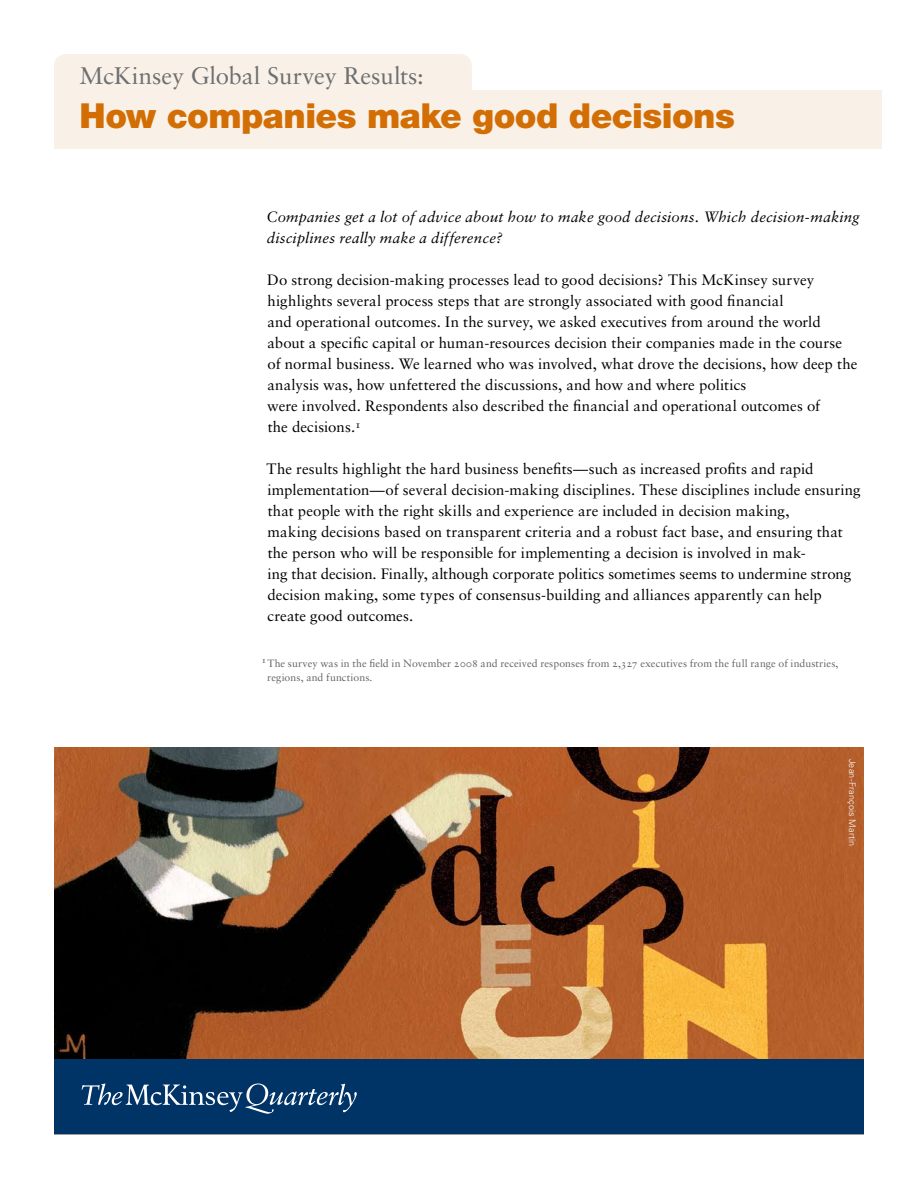
<style>
.page{position:relative;width:918px;height:1188px;background:#fff}
.page>*{position:absolute;margin:0;border:0;box-sizing:border-box;transform-origin:0 0}
.t1{font:900 34.5px "Helvetica Neue LT Std";letter-spacing:-.015em;color:#d26e04}
.t2{font:24px "Sabon LT Std";color:#6d6f71}
.t3{font:15px/21px "Sabon LT Std";letter-spacing:.005em;color:#000}
.t4{font:italic 15px/21px "Sabon LT Std";letter-spacing:.01em;color:#000}
.t5{font:10.5px/13.5px "Sabon LT Std";letter-spacing:.01em;color:#636467}
.t6{font:300 9px "Univers LT Std";letter-spacing:.02em;color:#fff}
</style>
<div class="page">
<hr style="left:54px;top:1134px;width:810px;height:1px;background:#6d6f71">
<img style="left:54px;top:747px;width:810px;height:312px">
<div style="left:54px;top:1059px;width:810px;height:75px;background:#036"></div>
<svg style="left:82px;top:1084px;width:275px;height:30px"></svg>
<div style="left:54px;top:54px;width:418px;height:81px;background:#f9f1e7;border-radius:12px"></div>
<div style="left:54px;top:90px;width:828px;height:58px;background:#f9f1e7"></div>
<h2 class="t2" style="left:80px;top:61px;width:346px">McKinsey Global Survey Results:</h2>
<h1 class="t1" style="left:80px;top:95px;width:657px">How companies make good decisions</h1>
<p class="t4" style="left:266px;top:206px;width:595px">Companies get a lot of advice about how to make good decisions. Which decision-making disciplines really make a difference?</p>
<p class="t3" style="left:267px;top:269px;width:592px">Do strong decision-making processes lead to good decisions? This McKinsey survey highlights several process steps that are strongly associated with good financial<br>and operational outcomes. In the survey, we asked executives from around the world about a specific capital or human-resources decision their companies made in the course of normal business. We learned who was involved, what drove the decisions, how deep the analysis was, how unfettered the discussions, and how and where politics<br>were involved. Respondents also described the financial and operational outcomes of<br>the decisions.<sup>1</sup></p>
<p class="t3" style="left:267px;top:458px;width:596px">The results highlight the hard business benefits—such as increased profits and rapid implementation—of several decision-making disciplines. These disciplines include ensuring that people with the right skills and experience are included in decision making,<br>making decisions based on transparent criteria and a robust fact base, and ensuring that the person who will be responsible for implementing a decision is involved in mak-<br>ing that decision. Finally, although corporate politics sometimes seems to undermine strong decision making, some types of consensus-building and alliances apparently can help create good outcomes.</p>
<p class="t5" style="left:267px;top:657px;width:573px;text-indent:-6px"><sup>1</sup> The survey was in the field in November 2008 and received responses from 2,327 executives from the full range of industries, regions, and functions.</p>
<p class="t6" style="left:858px;top:759px;width:89px;rotate:90deg">Jean-François Martin</p>
</div>
